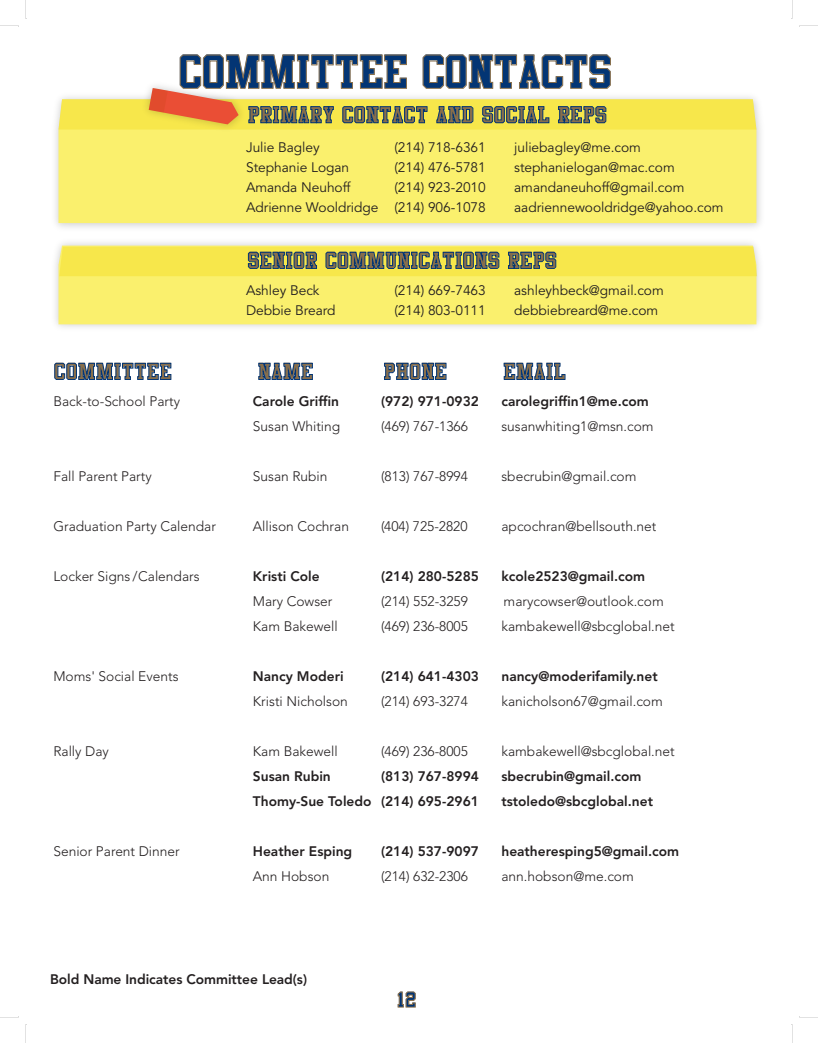
<style>
.page{position:relative;width:818px;height:1043px;background:#fff}
.page>*{position:absolute;margin:0;border:0;box-sizing:border-box;transform-origin:0 0}
.t1{font:41.25px "Athletic";letter-spacing:.025em;color:#033574}
.t2{font:20px "Athletic";letter-spacing:.065em;color:#876e4b}
.t3{font:18.75px "Athletic";color:#033574}
.t4{font:300 13.75px "Avenir LT Std";color:#231f20}
.t5{font:800 13.75px "Avenir LT Std";color:#231f20}
.t6{font:13.75px "Avenir LT Std";letter-spacing:-.005em;color:#231f20}
</style>
<div class="page">
<svg style="left:397px;top:991px;width:19px;height:16px"></svg>
<img style="left:55px;top:101px;width:706px;height:226px">
<div style="left:58px;top:245px;width:698px;height:79px;background:#faf06d"></div>
<div style="left:58px;top:130px;width:698px;height:93px;background:#faf06d"></div>
<img style="left:137px;top:130px;width:113px;height:6px">
<svg style="left:25px;top:1024px;width:2px;height:18px"></svg>
<svg style="left:25px;top:0;width:2px;height:19px"></svg>
<svg style="left:799px;top:25px;width:19px;height:2px"></svg>
<svg style="left:0;top:25px;width:19px;height:2px"></svg>
<svg style="left:59px;top:247px;width:698px;height:29px;background:#dfd64f"></svg>
<svg style="left:54px;top:363px;width:117px;height:17px"></svg>
<svg style="left:258px;top:363px;width:55px;height:17px"></svg>
<svg style="left:384px;top:363px;width:62px;height:17px"></svg>
<svg style="left:503px;top:363px;width:62px;height:17px"></svg>
<svg style="left:58px;top:54px;width:698px;height:76px"></svg>
<h1 class="t1" style="left:180px;top:55px;width:433px">COMMITTEE CONTACTS</h1>
<h2 class="t2" style="left:248px;top:106px;width:359px">PRIMARY CONTACT AND SOCIAL REPS</h2>
<p class="t6" style="left:246px;top:139px;width:75px">Julie Bagley</p>
<p class="t6" style="left:394px;top:139px;width:93px">(214) 718-6361</p>
<p class="t6" style="left:514px;top:139px;width:128px">juliebagley@me.com</p>
<p class="t6" style="left:246px;top:159px;width:105px">Stephanie Logan</p>
<p class="t6" style="left:394px;top:159px;width:93px">(214) 476-5781</p>
<p class="t6" style="left:514px;top:159px;width:162px">stephanielogan@mac.com</p>
<p class="t6" style="left:246px;top:179px;width:106px">Amanda Neuhoff</p>
<p class="t6" style="left:394px;top:179px;width:93px">(214) 923-2010</p>
<p class="t6" style="left:514px;top:179px;width:172px">amandaneuhoff@gmail.com</p>
<p class="t6" style="left:246px;top:199px;width:241px">Adrienne Wooldridge (214) 906-1078</p>
<p class="t6" style="left:514px;top:199px;width:211px">aadriennewooldridge@yahoo.com</p>
<h2 class="t2" style="left:248px;top:252px;width:309px">SENIOR COMMUNICATIONS REPS</h2>
<p class="t6" style="left:246px;top:283px;width:75px">Ashley Beck</p>
<p class="t6" style="left:394px;top:283px;width:93px">(214) 669-7463</p>
<p class="t6" style="left:514px;top:283px;width:151px">ashleyhbeck@gmail.com</p>
<p class="t6" style="left:246px;top:303px;width:91px">Debbie Breard</p>
<p class="t6" style="left:394px;top:303px;width:93px">(214) 803-0111</p>
<p class="t6" style="left:514px;top:303px;width:145px">debbiebreard@me.com</p>
<h2 class="t2" style="left:55px;top:363px;width:118px">COMMITTEE</h2>
<h2 class="t2" style="left:259px;top:363px;width:56px">NAME</h2>
<h2 class="t2" style="left:384px;top:363px;width:64px">PHONE</h2>
<h2 class="t2" style="left:504px;top:363px;width:63px">EMAIL</h2>
<p class="t4" style="left:53px;top:393px;width:128px">Back-to-School Party</p>
<p class="t5" style="left:253px;top:393px;width:88px">Carole Griffin</p>
<p class="t5" style="left:381px;top:393px;width:99px">(972) 971-0932</p>
<p class="t5" style="left:501px;top:393px;width:149px">carolegriffin1@me.com</p>
<p class="t4" style="left:253px;top:418px;width:89px">Susan Whiting</p>
<p class="t4" style="left:381px;top:418px;width:88px">(469) 767-1366</p>
<p class="t4" style="left:501px;top:418px;width:154px">susanwhiting1@msn.com</p>
<p class="t4" style="left:53px;top:468px;width:100px">Fall Parent Party</p>
<p class="t4" style="left:253px;top:468px;width:76px">Susan Rubin</p>
<p class="t4" style="left:381px;top:468px;width:88px">(813) 767-8994</p>
<p class="t4" style="left:501px;top:468px;width:137px">sbecrubin@gmail.com</p>
<p class="t4" style="left:53px;top:518px;width:164px">Graduation Party Calendar</p>
<p class="t4" style="left:253px;top:518px;width:98px">Allison Cochran</p>
<p class="t4" style="left:381px;top:518px;width:88px">(404) 725-2820</p>
<p class="t4" style="left:501px;top:518px;width:156px">apcochran@bellsouth.net</p>
<p class="t4" style="left:53px;top:568px;width:148px">Locker Signs /Calendars</p>
<p class="t5" style="left:253px;top:568px;width:68px">Kristi Cole</p>
<p class="t5" style="left:381px;top:568px;width:99px">(214) 280-5285</p>
<p class="t5" style="left:501px;top:568px;width:145px">kcole2523@gmail.com</p>
<p class="t4" style="left:253px;top:593px;width:81px">Mary Cowser</p>
<p class="t4" style="left:381px;top:593px;width:88px">(214) 552-3259</p>
<p class="t4" style="left:503px;top:593px;width:162px">marycowser@outlook.com</p>
<p class="t4" style="left:253px;top:618px;width:86px">Kam Bakewell</p>
<p class="t4" style="left:381px;top:618px;width:88px">(469) 236-8005</p>
<p class="t4" style="left:501px;top:618px;width:175px">kambakewell@sbcglobal.net</p>
<p class="t4" style="left:53px;top:668px;width:127px">Moms' Social Events</p>
<p class="t5" style="left:253px;top:668px;width:92px">Nancy Moderi</p>
<p class="t5" style="left:381px;top:668px;width:99px">(214) 641-4303</p>
<p class="t5" style="left:501px;top:668px;width:158px">nancy@moderifamily.net</p>
<p class="t4" style="left:253px;top:693px;width:96px">Kristi Nicholson</p>
<p class="t4" style="left:381px;top:693px;width:88px">(214) 693-3274</p>
<p class="t4" style="left:501px;top:693px;width:163px">kanicholson67@gmail.com</p>
<p class="t4" style="left:53px;top:743px;width:57px">Rally Day</p>
<p class="t4" style="left:253px;top:743px;width:86px">Kam Bakewell</p>
<p class="t4" style="left:381px;top:743px;width:88px">(469) 236-8005</p>
<p class="t4" style="left:501px;top:743px;width:175px">kambakewell@sbcglobal.net</p>
<p class="t5" style="left:253px;top:768px;width:79px">Susan Rubin</p>
<p class="t5" style="left:381px;top:768px;width:99px">(813) 767-8994</p>
<p class="t5" style="left:501px;top:768px;width:141px">sbecrubin@gmail.com</p>
<p class="t5" style="left:253px;top:793px;width:227px">Thomy-Sue Toledo (214) 695-2961</p>
<p class="t5" style="left:501px;top:793px;width:153px">tstoledo@sbcglobal.net</p>
<p class="t4" style="left:53px;top:843px;width:128px">Senior Parent Dinner</p>
<p class="t5" style="left:253px;top:843px;width:101px">Heather Esping</p>
<p class="t5" style="left:381px;top:843px;width:99px">(214) 537-9097</p>
<p class="t5" style="left:501px;top:843px;width:179px">heatheresping5@gmail.com</p>
<p class="t4" style="left:253px;top:868px;width:78px">Ann Hobson</p>
<p class="t4" style="left:381px;top:868px;width:88px">(214) 632-2306</p>
<p class="t4" style="left:501px;top:868px;width:134px">ann.hobson@me.com</p>
<p class="t5" style="left:50px;top:970px;width:258px">Bold Name Indicates Committee Lead(s)</p>
<h3 class="t3" style="left:398px;top:991px;width:20px">12</h3>
</div>
